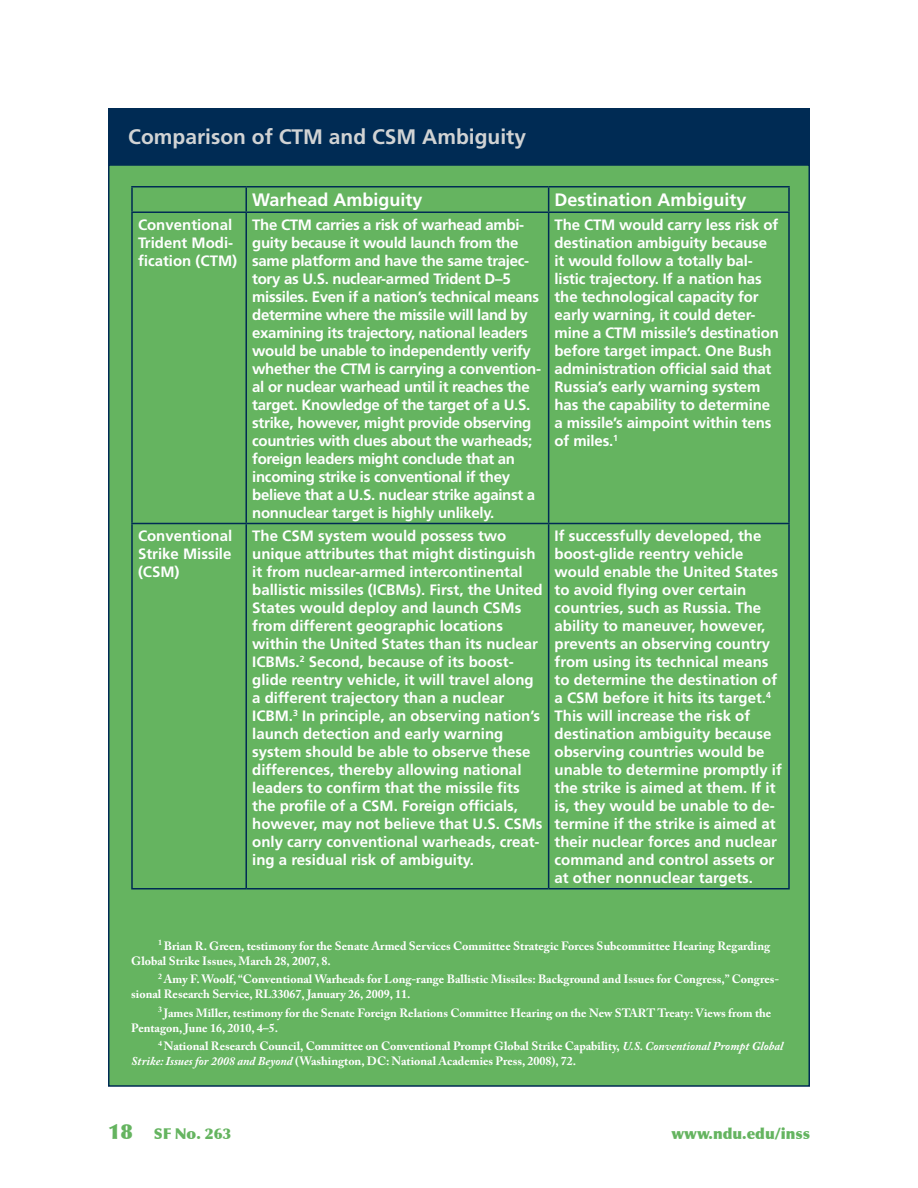
<style>
.page{position:relative;width:918px;height:1188px;background:#fff}
.page>*{position:absolute;margin:0;border:0;box-sizing:border-box;transform-origin:0 0}
.t1{font:700 21px "Frutiger LT Std";color:#d1d3d4}
.t2{font:700 18px "Frutiger LT Std";color:#fff}
.t3{font:700 15px/18px "Frutiger LT Std";color:#fff}
.t4{font:700 15px/18px "Frutiger LT Std";letter-spacing:-.02em;color:#fff}
.t5{font:900 15px "Optima";color:#65b460}
.t6{font:700 12px/15px "Adobe Caslon Pro";color:#fff}
.s1{font-style:italic}
.s2{font-size:21px}
</style>
<div class="page">
<div style="left:108px;top:164px;width:702px;height:923px;background:#65b460;border:2px solid #002b54"></div>
<div style="left:108px;top:108px;width:702px;height:56px;background:#002b54"></div>
<hr style="left:246px;top:186px;width:303px;height:2px;background:#002b54">
<hr style="left:549px;top:186px;width:241px;height:2px;background:#002b54">
<svg style="left:548px;top:188px;width:1px;height:24px"></svg>
<hr style="left:788px;top:188px;width:2px;height:24px;background:#002b54">
<hr style="left:246px;top:212px;width:303px;height:1px;background:#002b54">
<hr style="left:549px;top:212px;width:241px;height:1px;background:#002b54">
<hr style="left:548px;top:213px;width:1px;height:310px;background:#002b54">
<hr style="left:788px;top:213px;width:2px;height:310px;background:#002b54">
<hr style="left:246px;top:523px;width:303px;height:1px;background:#002b54">
<hr style="left:549px;top:523px;width:241px;height:1px;background:#002b54">
<hr style="left:548px;top:524px;width:1px;height:364px;background:#002b54">
<hr style="left:788px;top:524px;width:2px;height:364px;background:#002b54">
<hr style="left:246px;top:888px;width:303px;height:2px;background:#002b54">
<hr style="left:549px;top:888px;width:241px;height:2px;background:#002b54">
<hr style="left:131px;top:186px;width:115px;height:2px;background:#002b54">
<hr style="left:131px;top:188px;width:2px;height:24px;background:#002b54">
<hr style="left:245px;top:188px;width:2px;height:24px;background:#002b54">
<hr style="left:131px;top:212px;width:115px;height:1px;background:#002b54">
<hr style="left:131px;top:213px;width:2px;height:310px;background:#002b54">
<hr style="left:245px;top:213px;width:2px;height:310px;background:#002b54">
<hr style="left:131px;top:523px;width:115px;height:1px;background:#002b54">
<hr style="left:131px;top:524px;width:2px;height:364px;background:#002b54">
<hr style="left:245px;top:524px;width:2px;height:364px;background:#002b54">
<hr style="left:131px;top:888px;width:115px;height:2px;background:#002b54">
<h1 class="t1" style="left:128px;top:124px;width:399px">Comparison of CTM and CSM Ambiguity</h1>
<p class="t2" style="left:252px;top:189px;width:172px">Warhead Ambiguity</p>
<p class="t2" style="left:555px;top:189px;width:194px">Destination Ambiguity</p>
<p class="t3" style="left:138px;top:215px;width:101px">Conventional<br>Trident Modi&shy;fication (CTM)</p>
<p class="t4" style="left:252px;top:215px;width:290px">The CTM carries a risk of warhead ambi&shy;guity because it would launch from the same platform and have the same trajec&shy;tory as U.S. nuclear-armed Trident D–5 missiles. Even if a nation’s technical means determine where the missile will land by examining its trajectory, national leaders would be unable to independently verify whether the CTM is carrying a convention&shy;al or nuclear warhead until it reaches the target. Knowledge of the target of a U.S. strike, however, might provide observing countries with clues about the warheads; foreign leaders might conclude that an incoming strike is conventional if they believe that a U.S. nuclear strike against a nonnuclear target is highly unlikely.</p>
<p class="t3" style="left:555px;top:215px;width:226px">The CTM would carry less risk of destination ambiguity because it would follow a totally bal&shy;listic trajectory. If a nation has the technological capacity for early warning, it could deter&shy;mine a CTM missile’s destination before target impact. One Bush administration official said that<br>Russia’s early warning system has the capability to determine a missile’s aimpoint within tens of miles.<sup>1</sup></p>
<p class="t3" style="left:138px;top:527px;width:96px;text-align:justify">Conventional Strike Missile (CSM)</p>
<p class="t3" style="left:252px;top:527px;width:292px">The CSM system would possess two unique attributes that might distinguish it from nuclear-armed intercontinental ballistic missiles (ICBMs). First, the United States would deploy and launch CSMs from different geographic locations within the United States than its nuclear ICBMs.<sup>2</sup> Second, because of its boost&shy;glide reentry vehicle, it will travel along a different trajectory than a nuclear ICBM.<sup>3</sup> In principle, an observing nation’s launch detection and early warning system should be able to observe these differences, thereby allowing national leaders to confirm that the missile fits the profile of a CSM. Foreign officials, however, may not believe that U.S. CSMs only carry conventional warheads, creat&shy;ing a residual risk of ambiguity.</p>
<p class="t3" style="left:555px;top:527px;width:229px">If successfully developed, the boost-glide reentry vehicle would enable the United States to avoid flying over certain countries, such as Russia. The ability to maneuver, however, prevents an observing country from using its technical means to determine the destination of a CSM before it hits its target.<sup>4<br></sup>This will increase the risk of destination ambiguity because observing countries would be unable to determine promptly if the strike is aimed at them. If it is, they would be unable to de&shy;termine if the strike is aimed at their nuclear forces and nuclear command and control assets or at other nonnuclear targets.</p>
<p class="t6" style="left:131px;top:938px;width:641px;text-indent:27px"><sup>1</sup> Brian R. Green, testimony for the Senate Armed Services Committee Strategic Forces Subcommittee Hearing Regarding<br>Global Strike Issues, March 28, 2007, 8.</p>
<p class="t6" style="left:131px;top:972px;width:650px;text-indent:27px"><sup>2</sup> Amy F. Woolf, “Conventional Warheads for Long-range Ballistic Missiles: Background and Issues for Congress,” Congres&shy;sional Research Service, RL33067, January 26, 2009, 11.</p>
<p class="t6" style="left:131px;top:1005px;width:642px;text-indent:27px"><sup>3</sup> James Miller, testimony for the Senate Foreign Relations Committee Hearing on the New START Treaty: Views from the<br>Pentagon, June 16, 2010, 4–5.</p>
<p class="t6" style="left:131px;top:1038px;width:653px;text-indent:27px"><sup>4</sup> National Research Council, Committee on Conventional Prompt Global Strike Capability, <span class="s1">U.S. Conventional Prompt Global<br>Strike: Issues for 2008 and Beyond</span> (Washington, DC: National Academies Press, 2008), 72.</p>
<p class="t5" style="left:108px;top:1125px;width:125px"><span class="s2">18</span> SF No. 263</p>
<p class="t5" style="left:671px;top:1125px;width:140px">www.ndu.edu/inss</p>
</div>
